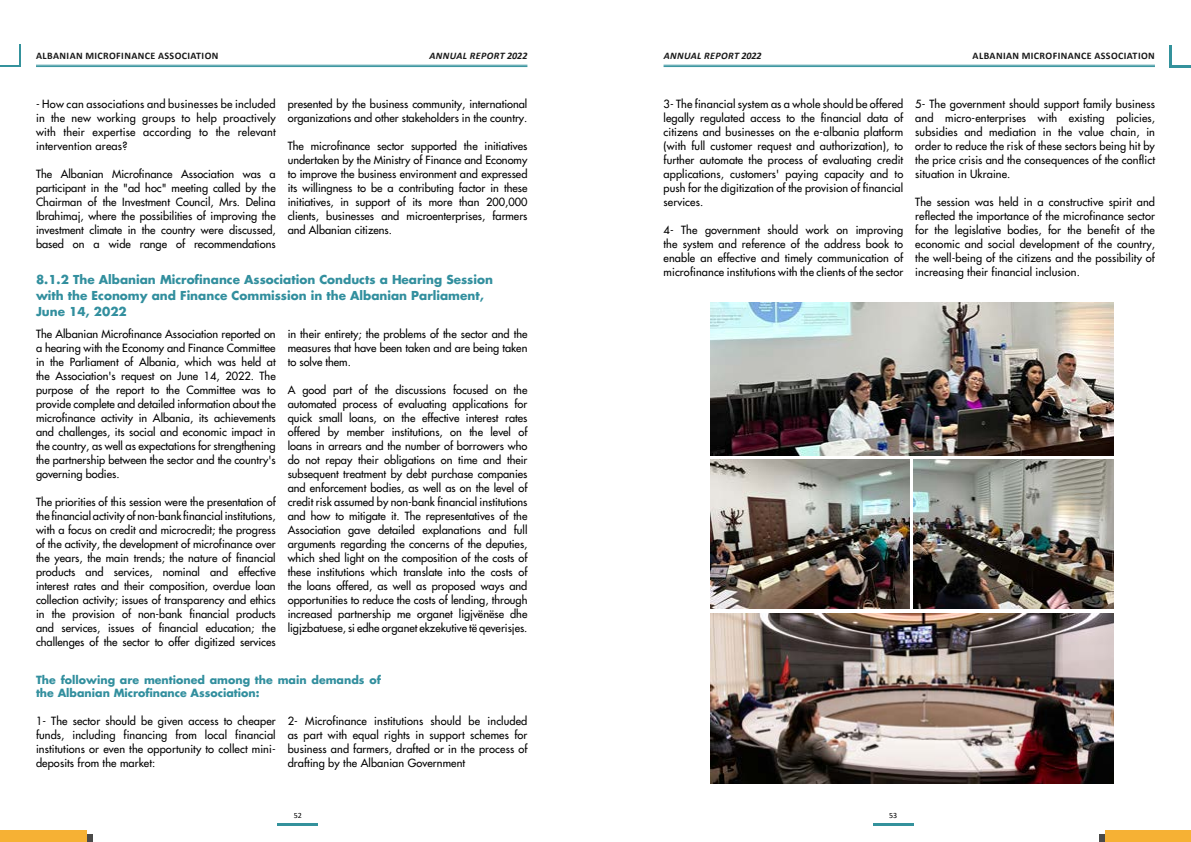
<style>
.page{position:relative;width:1191px;height:842px;background:#fff}
.page>*{position:absolute;margin:0;border:0;box-sizing:border-box;transform-origin:0 0}
.t1{font:700 12px/16px "Futura LT";color:#328f9e}
.t2{font:11px/14px "Futura LT";color:#000;text-align:justify}
.t3{font:700 11px/13.2px "Futura LT";color:#328f9e}
.t4{font:700 10px "Calibri";letter-spacing:.04em;color:#191919}
.t5{font:italic 700 10px "Calibri";letter-spacing:.04em;color:#191919}
.t6{font:8px "Calibri";color:#000}
</style>
<div class="page">
<div style="left:0;top:835px;width:93px;height:7px;background:#4a4a49"></div>
<div style="left:1099px;top:835px;width:92px;height:7px;background:#4a4a49"></div>
<svg style="left:0;top:44px;width:21px;height:23px"></svg>
<div style="left:1169px;top:45px;width:22px;height:23px;background:linear-gradient(to right,#34929c,#34929c)"></div>
<hr style="left:663px;top:65px;width:492px;height:1px;background:#34929c">
<hr style="left:663px;top:66px;width:492px;height:1px;background:#34929c">
<hr style="left:36px;top:65px;width:491px;height:1px;background:#34929c">
<hr style="left:36px;top:66px;width:491px;height:1px;background:#34929c">
<div style="left:0;top:0;width:18px;height:64px;background:#fff"></div>
<div style="left:1172px;top:0;width:19px;height:64px;background:#fff"></div>
<hr style="left:277px;top:823px;width:41px;height:2px;background:#34929c">
<hr style="left:873px;top:823px;width:40px;height:2px;background:#34929c">
<div style="left:0;top:831px;width:87px;height:11px;background:#f6b134"></div>
<div style="left:1104px;top:831px;width:87px;height:11px;background:#f6b134"></div>
<img style="left:710px;top:614px;width:403px;height:169px">
<img style="left:914px;top:460px;width:199px;height:149px">
<img style="left:710px;top:302px;width:403px;height:154px">
<img style="left:710px;top:460px;width:199px;height:149px">
<p class="t4" style="left:36px;top:48px;width:184px">ALBANIAN MICROFINANCE ASSOCIATION</p>
<p class="t5" style="left:429px;top:48px;width:99px">ANNUAL REPORT 2022</p>
<p class="t5" style="left:664px;top:48px;width:99px">ANNUAL REPORT 2022</p>
<p class="t4" style="left:972px;top:48px;width:184px">ALBANIAN MICROFINANCE ASSOCIATION</p>
<p class="t2" style="left:36px;top:97px;width:241px">- How can associations and businesses be included in the new working groups to help proactively with their expertise according to the relevant intervention areas?</p>
<p class="t2" style="left:36px;top:167px;width:241px">The Albanian Microfinance Association was a participant in the "ad hoc" meeting called by the Chairman of the Investment Council, Mrs. Delina Ibrahimaj, where the possibilities of improving the investment climate in the country were discussed, based on a wide range of recommendations</p>
<p class="t2" style="left:288px;top:97px;width:241px">presented by the business community, international organizations and other stakeholders in the country.</p>
<p class="t2" style="left:288px;top:139px;width:241px">The microfinance sector supported the initiatives undertaken by the Ministry of Finance and Economy to improve the business environment and expressed its willingness to be a contributing factor in these initiatives, in support of its more than 200,000 clients, businesses and microenterprises, farmers and Albanian citizens.</p>
<p class="t1" style="left:36px;top:271px;width:458px">8.1.2 The Albanian Microfinance Association Conducts a Hearing Session with the Economy and Finance Commission in the Albanian Parliament,<br>June 14, 2022</p>
<p class="t2" style="left:36px;top:326px;width:241px">The Albanian Microfinance Association reported on a hearing with the Economy and Finance Committee in the Parliament of Albania, which was held at the Association's request on June 14, 2022. The purpose of the report to the Committee was to provide complete and detailed information about the microfinance activity in Albania, its achievements and challenges, its social and economic impact in the country, as well as expectations for strengthening the partnership between the sector and the country's governing bodies.</p>
<p class="t2" style="left:36px;top:495px;width:241px">The priorities of this session were the presentation of the financial activity of non-bank financial institutions, with a focus on credit and microcredit; the progress of the activity, the development of microfinance over the years, the main trends; the nature of financial products and services, nominal and effective interest rates and their composition, overdue loan collection activity; issues of transparency and ethics in the provision of non-bank financial products and services, issues of financial education; the challenges of the sector to offer digitized services</p>
<p class="t2" style="left:288px;top:327px;width:241px">in their entirety; the problems of the sector and the measures that have been taken and are being taken to solve them.</p>
<p class="t2" style="left:288px;top:383px;width:241px">A good part of the discussions focused on the automated process of evaluating applications for quick small loans, on the effective interest rates offered by member institutions, on the level of loans in arrears and the number of borrowers who do not repay their obligations on time and their subsequent treatment by debt purchase companies and enforcement bodies, as well as on the level of credit risk assumed by non-bank financial institutions and how to mitigate it. The representatives of the Association gave detailed explanations and full arguments regarding the concerns of the deputies, which shed light on the composition of the costs of these institutions which translate into the costs of the loans offered, as well as proposed ways and opportunities to reduce the costs of lending, through increased partnership me organet ligjvënëse dhe ligjzbatuese, si edhe organet ekzekutive të qeverisjes.</p>
<p class="t3" style="left:36px;top:673px;width:346px">The following are mentioned among the main demands of the Albanian Microfinance Association:</p>
<p class="t2" style="left:36px;top:714px;width:241px">1- The sector should be given access to cheaper funds, including financing from local financial institutions or even the opportunity to collect mini&shy;deposits from the market:</p>
<p class="t2" style="left:288px;top:714px;width:241px">2- Microfinance institutions should be included as part with equal rights in support schemes for business and farmers, drafted or in the process of drafting by the Albanian Government</p>
<p class="t2" style="left:663px;top:97px;width:241px">3- The financial system as a whole should be offered legally regulated access to the financial data of citizens and businesses on the e-albania platform (with full customer request and authorization), to further automate the process of evaluating credit applications, customers' paying capacity and to push for the digitization of the provision of financial services.</p>
<p class="t2" style="left:663px;top:223px;width:241px">4- The government should work on improving the system and reference of the address book to enable an effective and timely communication of microfinance institutions with the clients of the sector</p>
<p class="t2" style="left:915px;top:97px;width:241px">5- The government should support family business and micro-enterprises with existing policies, subsidies and mediation in the value chain, in order to reduce the risk of these sectors being hit by the price crisis and the consequences of the conflict situation in Ukraine.</p>
<p class="t2" style="left:915px;top:195px;width:241px">The session was held in a constructive spirit and reflected the importance of the microfinance sector for the legislative bodies, for the benefit of the economic and social development of the country, the well-being of the citizens and the possibility of increasing their financial inclusion.</p>
<p class="t6" style="left:294px;top:810px;width:10px">52</p>
<p class="t6" style="left:889px;top:810px;width:10px">53</p>
</div>
